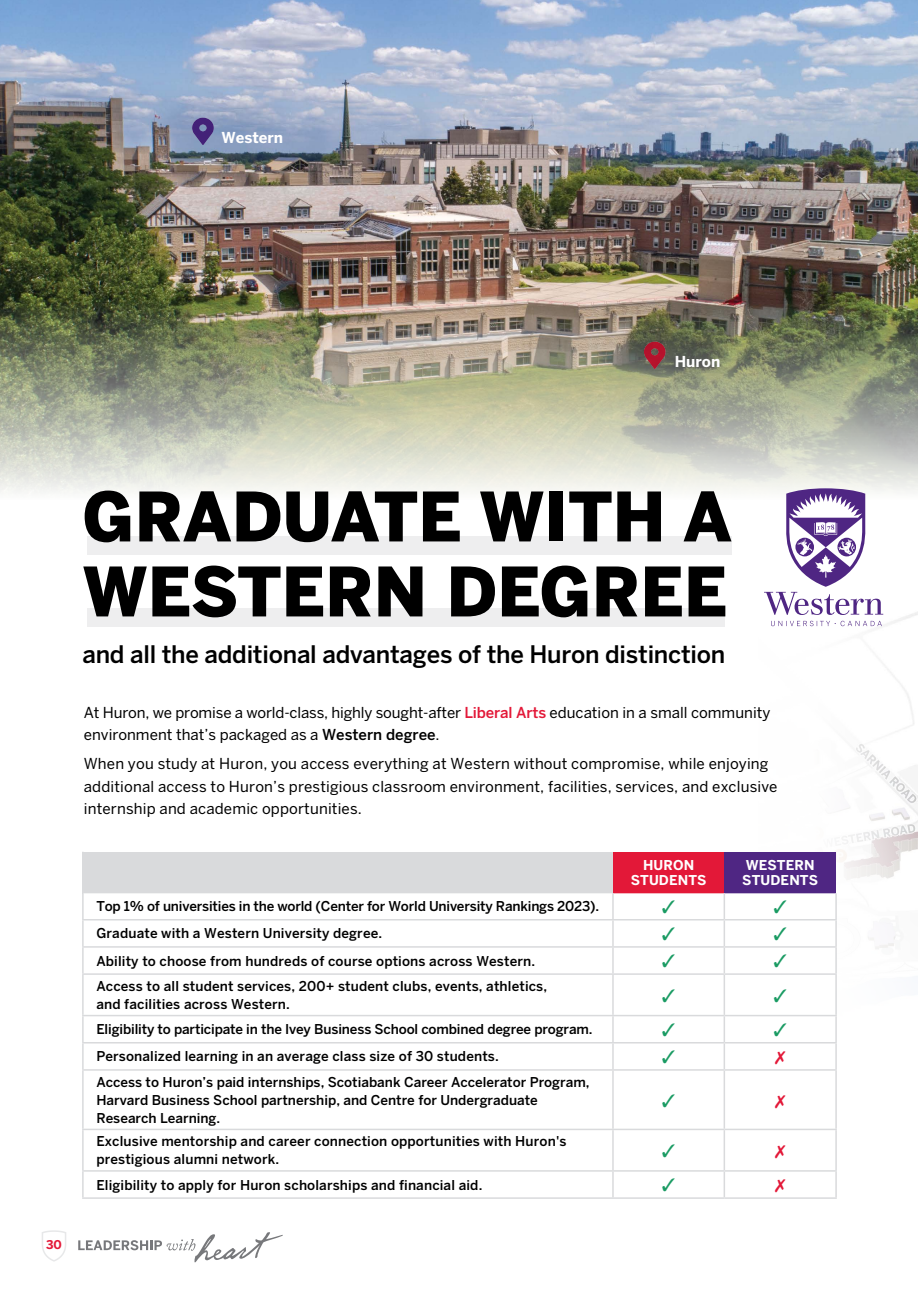
<style>
.page{position:relative;width:918px;height:1296px;background:#fff}
.page>*{position:absolute;margin:0;border:0;box-sizing:border-box;transform-origin:0 0}
.t1{font:900 67.5px/75px "Benton Sans";color:#000}
.t2{font:500 24px "Benton Sans";letter-spacing:-.01em;color:#000}
.t3{font:15px/22.5px "Benton Sans";letter-spacing:.01em;color:#000}
.t4{font:700 15px "Benton Sans";color:#fff}
.t5{font:500 13.5px/18px "Benton Sans";letter-spacing:.01em;color:#000}
.t6{font:500 13.5px "Benton Sans";letter-spacing:-.01em;color:#000}
.t7{font:500 13.5px "Benton Sans";letter-spacing:-.015em;color:#000}
.t8{font:700 13.5px/15px "Benton Sans";letter-spacing:.01em;color:#fff;text-align:center}
.t9{font:700 12px "Benton Sans";color:#e31838}
.s1{font-weight:500;color:#e31838}
.s2{font-weight:500}
</style>
<div class="page">
<svg style="left:42px;top:1230px;width:24px;height:32px"></svg>
<svg style="left:78px;top:1232px;width:205px;height:31px"></svg>
<svg style="left:394px;top:536px;width:524px;height:413px"></svg>
<div style="left:83px;top:852px;width:530px;height:41px;background:#d9dadc"></div>
<div style="left:613px;top:852px;width:111px;height:41px;background:#e31838"></div>
<div style="left:724px;top:852px;width:112px;height:41px;background:#4f2683"></div>
<svg style="left:84px;top:893px;width:751px;height:304px"></svg>
<hr style="left:82px;top:893px;width:2px;height:26px;background:#d9dadc">
<hr style="left:612px;top:893px;width:2px;height:26px;background:#d9dadc">
<hr style="left:835px;top:893px;width:2px;height:26px;background:#d9dadc">
<hr style="left:82px;top:919px;width:531px;height:2px;background:#d9dadc">
<hr style="left:82px;top:921px;width:2px;height:25px;background:#d9dadc">
<hr style="left:613px;top:919px;width:111px;height:2px;background:#d9dadc">
<hr style="left:612px;top:921px;width:2px;height:25px;background:#d9dadc">
<hr style="left:724px;top:919px;width:113px;height:2px;background:#d9dadc">
<hr style="left:835px;top:921px;width:2px;height:25px;background:#d9dadc">
<hr style="left:82px;top:946px;width:531px;height:2px;background:#d9dadc">
<hr style="left:82px;top:948px;width:2px;height:25px;background:#d9dadc">
<hr style="left:613px;top:946px;width:111px;height:2px;background:#d9dadc">
<hr style="left:612px;top:948px;width:2px;height:25px;background:#d9dadc">
<hr style="left:724px;top:946px;width:113px;height:2px;background:#d9dadc">
<svg style="left:724px;top:893px;width:1px;height:80px"></svg>
<hr style="left:835px;top:948px;width:2px;height:25px;background:#d9dadc">
<hr style="left:82px;top:973px;width:531px;height:2px;background:#d9dadc">
<hr style="left:82px;top:975px;width:2px;height:40px;background:#d9dadc">
<hr style="left:613px;top:973px;width:111px;height:2px;background:#d9dadc">
<hr style="left:612px;top:975px;width:2px;height:40px;background:#d9dadc">
<hr style="left:724px;top:973px;width:113px;height:2px;background:#d9dadc">
<hr style="left:724px;top:975px;width:1px;height:40px;background:#d9dadc">
<hr style="left:835px;top:975px;width:2px;height:40px;background:#d9dadc">
<hr style="left:82px;top:1015px;width:531px;height:1px;background:#d9dadc">
<hr style="left:82px;top:1016px;width:2px;height:26px;background:#d9dadc">
<hr style="left:613px;top:1015px;width:111px;height:1px;background:#d9dadc">
<hr style="left:612px;top:1016px;width:2px;height:26px;background:#d9dadc">
<hr style="left:724px;top:1015px;width:113px;height:1px;background:#d9dadc">
<hr style="left:835px;top:1016px;width:2px;height:26px;background:#d9dadc">
<hr style="left:82px;top:1042px;width:531px;height:2px;background:#d9dadc">
<hr style="left:82px;top:1044px;width:2px;height:25px;background:#d9dadc">
<hr style="left:613px;top:1042px;width:111px;height:2px;background:#d9dadc">
<hr style="left:612px;top:1044px;width:2px;height:25px;background:#d9dadc">
<hr style="left:724px;top:1042px;width:113px;height:2px;background:#d9dadc">
<svg style="left:724px;top:1016px;width:1px;height:53px"></svg>
<hr style="left:835px;top:1044px;width:2px;height:25px;background:#d9dadc">
<hr style="left:82px;top:1069px;width:531px;height:2px;background:#d9dadc">
<hr style="left:82px;top:1071px;width:2px;height:58px;background:#d9dadc">
<hr style="left:613px;top:1069px;width:111px;height:2px;background:#d9dadc">
<hr style="left:612px;top:1071px;width:2px;height:58px;background:#d9dadc">
<hr style="left:724px;top:1069px;width:113px;height:2px;background:#d9dadc">
<hr style="left:724px;top:1071px;width:1px;height:58px;background:#d9dadc">
<hr style="left:835px;top:1071px;width:2px;height:58px;background:#d9dadc">
<hr style="left:82px;top:1129px;width:531px;height:1px;background:#d9dadc">
<hr style="left:82px;top:1130px;width:2px;height:40px;background:#d9dadc">
<hr style="left:613px;top:1129px;width:111px;height:1px;background:#d9dadc">
<hr style="left:612px;top:1130px;width:2px;height:40px;background:#d9dadc">
<hr style="left:724px;top:1129px;width:113px;height:1px;background:#d9dadc">
<hr style="left:724px;top:1130px;width:1px;height:40px;background:#d9dadc">
<hr style="left:835px;top:1130px;width:2px;height:40px;background:#d9dadc">
<hr style="left:82px;top:1170px;width:531px;height:2px;background:#d9dadc">
<hr style="left:82px;top:1172px;width:2px;height:25px;background:#d9dadc">
<hr style="left:613px;top:1170px;width:111px;height:2px;background:#d9dadc">
<hr style="left:612px;top:1172px;width:2px;height:25px;background:#d9dadc">
<hr style="left:724px;top:1170px;width:113px;height:2px;background:#d9dadc">
<svg style="left:724px;top:1172px;width:1px;height:25px"></svg>
<hr style="left:835px;top:1172px;width:2px;height:25px;background:#d9dadc">
<hr style="left:82px;top:1197px;width:531px;height:2px;background:#d9dadc">
<hr style="left:613px;top:1197px;width:111px;height:2px;background:#d9dadc">
<hr style="left:724px;top:1197px;width:113px;height:2px;background:#d9dadc">
<hr style="left:82px;top:852px;width:2px;height:41px;background:#d9dadc">
<img style="left:0;top:0;width:918px;height:493px">
<div style="left:87px;top:536px;width:644px;height:18px;background:#eeeeef"></div>
<div style="left:87px;top:608px;width:638px;height:18px;background:#eeeeef"></div>
<svg style="left:644px;top:341px;width:22px;height:28px"></svg>
<svg style="left:192px;top:117px;width:22px;height:28px"></svg>
<svg style="left:764px;top:488px;width:119px;height:138px"></svg>
<svg style="left:663px;top:900px;width:12px;height:13px"></svg>
<svg style="left:774px;top:900px;width:12px;height:13px"></svg>
<svg style="left:663px;top:927px;width:12px;height:13px"></svg>
<svg style="left:774px;top:927px;width:12px;height:13px"></svg>
<svg style="left:663px;top:954px;width:12px;height:14px"></svg>
<svg style="left:774px;top:954px;width:12px;height:14px"></svg>
<svg style="left:663px;top:989px;width:12px;height:13px"></svg>
<svg style="left:774px;top:989px;width:12px;height:13px"></svg>
<svg style="left:663px;top:1023px;width:12px;height:13px"></svg>
<svg style="left:774px;top:1023px;width:12px;height:13px"></svg>
<svg style="left:663px;top:1050px;width:12px;height:13px"></svg>
<svg style="left:775px;top:1051px;width:10px;height:13px"></svg>
<svg style="left:663px;top:1094px;width:12px;height:13px"></svg>
<svg style="left:775px;top:1095px;width:10px;height:13px"></svg>
<svg style="left:663px;top:1144px;width:12px;height:13px"></svg>
<svg style="left:775px;top:1145px;width:10px;height:13px"></svg>
<svg style="left:663px;top:1178px;width:12px;height:14px"></svg>
<svg style="left:775px;top:1179px;width:10px;height:14px"></svg>
<p class="t4" style="left:221px;top:128px;width:63px">Western</p>
<p class="t4" style="left:675px;top:352px;width:47px">Huron</p>
<p class="t9" style="left:46px;top:1238px;width:17px">30</p>
<h1 class="t1" style="left:82px;top:478px;width:651px">GRADUATE WITH A<br>WESTERN DEGREE</h1>
<h2 class="t2" style="left:82px;top:640px;width:644px">and all the additional advantages of the Huron distinction</h2>
<p class="t3" style="left:84px;top:701px;width:688px">At Huron, we promise a world-class, highly sought-after <span class="s1">Liberal Arts</span> education in a small community environment that’s packaged as a <span class="s2">Western degree</span>.</p>
<p class="t3" style="left:84px;top:753px;width:695px">When you study at Huron, you access everything at Western without compromise, while enjoying additional access to Huron’s prestigious classroom environment, facilities, services, and exclusive internship and academic opportunities.</p>
<p class="t7" style="left:96px;top:898px;width:504px">Top 1% of universities in the world (Center for World University Rankings 2023).</p>
<p class="t5" style="left:96px;top:924px;width:287px">Graduate with a Western University degree.</p>
<p class="t5" style="left:96px;top:951px;width:440px">Ability to choose from hundreds of course options across Western.</p>
<p class="t5" style="left:96px;top:977px;width:452px">Access to all student services, 200+ student clubs, events, athletics, and facilities across Western.</p>
<p class="t6" style="left:96px;top:1021px;width:498px">Eligibility to participate in the Ivey Business School combined degree program.</p>
<p class="t5" style="left:96px;top:1047px;width:404px">Personalized learning in an average class size of 30 students.</p>
<p class="t5" style="left:96px;top:1073px;width:495px">Access to Huron’s paid internships, Scotiabank Career Accelerator Program,<br>Harvard Business School partnership, and Centre for Undergraduate<br>Research Learning.</p>
<p class="t5" style="left:96px;top:1132px;width:472px">Exclusive mentorship and career connection opportunities with Huron's prestigious alumni network.</p>
<p class="t5" style="left:96px;top:1175px;width:388px">Eligibility to apply for Huron scholarships and financial aid.</p>
<p class="t8" style="left:631px;top:857px;width:77px">HURON<br>STUDENTS</p>
<p class="t8" style="left:742px;top:857px;width:77px;text-align:left">WESTERN<br>STUDENTS</p>
</div>
